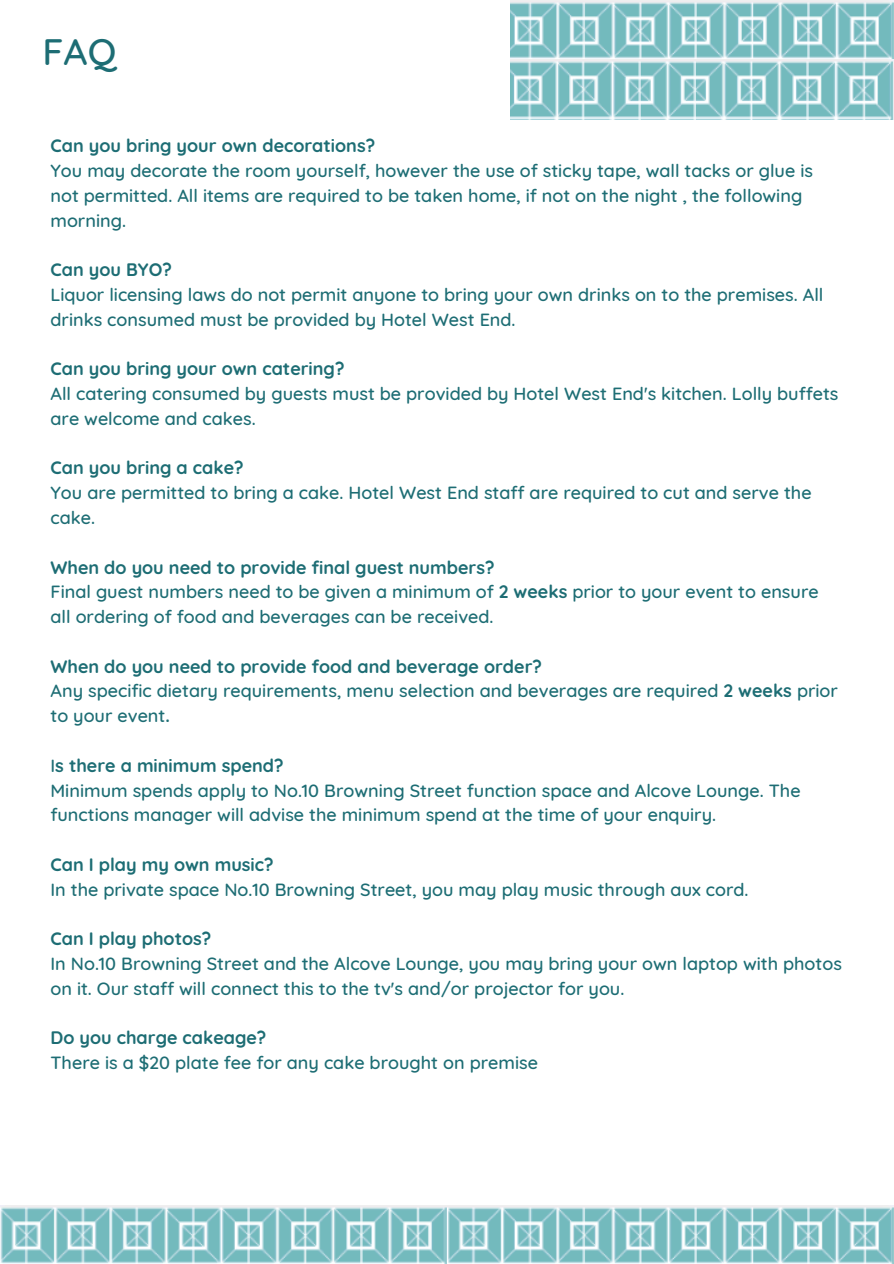
<style>
.page{position:relative;width:894px;height:1264px;background:#fff}
.page>*{position:absolute;margin:0;border:0;box-sizing:border-box;transform-origin:0 0}
.t1{font:500 37.5px "Quicksand";color:#1d6d74}
.t2{font:500 18px/24.8px "Quicksand";color:#1d6d74}
.t3{font:700 18px "Quicksand";color:#1d6d74}
.s1{font-weight:700}
.s2{font-weight:500}
</style>
<div class="page">
<img style="left:510px;top:0;width:383px;height:119px">
<img style="left:0;top:1205px;width:893px;height:58px">
<p class="t1" style="left:42px;top:28px;width:75px">FAQ</p>
<p class="t3" style="left:50px;top:134px;width:326px">Can you bring your own decorations?</p>
<p class="t2" style="left:50px;top:158px;width:763px">You may decorate the room yourself, however the use of sticky tape, wall tacks or glue is not permitted. All items are required to be taken home, if not on the night , the following morning.</p>
<p class="t3" style="left:50px;top:258px;width:123px">Can you BYO?</p>
<p class="t2" style="left:50px;top:282px;width:774px">Liquor licensing laws do not permit anyone to bring your own drinks on to the premises. All drinks consumed must be provided by Hotel West End.</p>
<p class="t3" style="left:50px;top:357px;width:295px">Can you bring your own catering?</p>
<p class="t2" style="left:50px;top:381px;width:789px">All catering consumed by guests must be provided by Hotel West End's kitchen. Lolly buffets are welcome and cakes.</p>
<p class="t3" style="left:50px;top:456px;width:194px">Can you bring a cake?</p>
<p class="t2" style="left:50px;top:480px;width:762px">You are permitted to bring a cake. Hotel West End staff are required to cut and serve the cake.</p>
<p class="t3" style="left:50px;top:555px;width:445px">When do you need to provide final guest numbers?</p>
<p class="t2" style="left:50px;top:579px;width:769px">Final guest numbers need to be given a minimum of <span class="s1">2 weeks</span> prior to your event to ensure all ordering of food and beverages can be received.</p>
<p class="t3" style="left:50px;top:654px;width:493px">When do you need to provide food and beverage order?</p>
<p class="t2" style="left:50px;top:678px;width:788px">Any specific dietary requirements, menu selection and beverages are required <span class="s1">2 weeks</span> prior to your event<span class="s1">.</span></p>
<p class="t3" style="left:50px;top:753px;width:234px"><span class="s2">I</span>s there a minimum spend?</p>
<p class="t2" style="left:50px;top:777px;width:751px">Minimum spends apply to No.10 Browning Street function space and Alcove Lounge. The functions manager will advise the minimum spend at the time of your enquiry.</p>
<p class="t3" style="left:50px;top:853px;width:225px">Can I play my own music?</p>
<p class="t2" style="left:50px;top:876px;width:699px">In the private space No.10 Browning Street, you may play music through aux cord.</p>
<p class="t3" style="left:50px;top:927px;width:162px">Can I play photos?</p>
<p class="t2" style="left:50px;top:950px;width:792px">In No.10 Browning Street and the Alcove Lounge, you may bring your own laptop with photos on it. Our staff will connect this to the tv's and/or projector for you.</p>
<p class="t3" style="left:50px;top:1026px;width:217px">Do you charge cakeage?</p>
<p class="t2" style="left:50px;top:1050px;width:489px">There is a $20 plate fee for any cake brought on premise</p>
</div>
